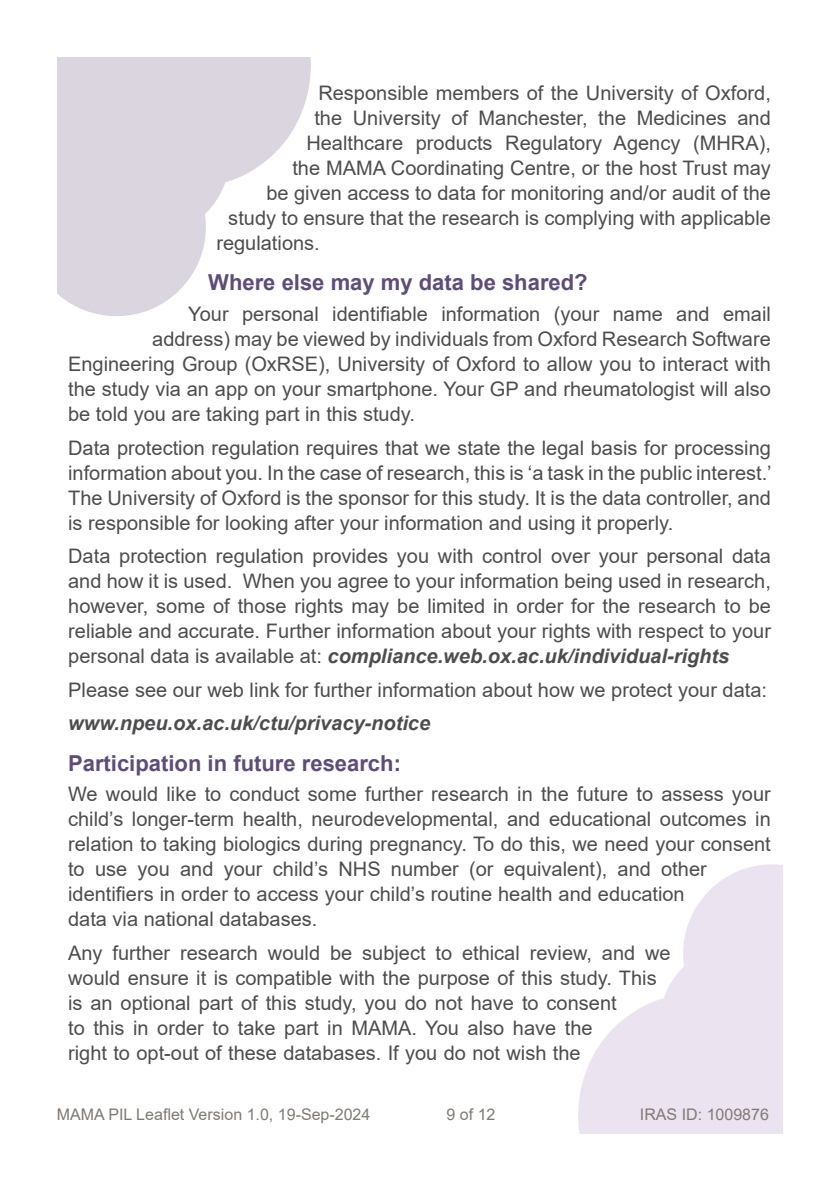
<style>
.page{position:relative;width:840px;height:1191px;background:#fff}
.page>*{position:absolute;margin:0;border:0;box-sizing:border-box;transform-origin:0 0}
.t1{font:700 22px "Arial";color:#5e4c79}
.t2{font:20px/25px "Arial";color:#4d4d4f;text-align:justify}
.t3{font:italic 700 20px "Arial";color:#4d4d4f}
.t4{font:16px "Arial";color:#817a73}
.s1{font-weight:700;font-style:italic}
</style>
<div class="page">
<svg style="left:57px;top:57px;width:254px;height:259px;fill:#dad5df"></svg>
<svg style="left:578px;top:864px;width:204px;height:270px;fill:#ece3f0"></svg>
<p class="t2" style="left:318px;top:80px;width:454px">Responsible members of the University of Oxford,</p>
<p class="t2" style="left:314px;top:105px;width:457px">the University of Manchester, the Medicines and</p>
<p class="t2" style="left:306px;top:130px;width:466px">Healthcare products Regulatory Agency (MHRA),</p>
<p class="t2" style="left:292px;top:155px;width:479px">the MAMA Coordinating Centre, or the host Trust may</p>
<p class="t2" style="left:266px;top:180px;width:505px">be given access to data for monitoring and/or audit of the</p>
<p class="t2" style="left:228px;top:205px;width:544px">study to ensure that the research is complying with applicable</p>
<p class="t2" style="left:216px;top:230px;width:105px">regulations.</p>
<p class="t1" style="left:208px;top:267px;width:381px">Where else may my data be shared?</p>
<p class="t2" style="left:188px;top:301px;width:584px">Your personal identifiable information (your name and email</p>
<p class="t2" style="left:152px;top:326px;width:619px">address) may be viewed by individuals from Oxford Research Software</p>
<p class="t2" style="left:68px;top:351px;width:704px">Engineering Group (OxRSE), University of Oxford to allow you to interact with</p>
<p class="t2" style="left:68px;top:376px;width:704px">the study via an app on your smartphone. Your GP and rheumatologist will also</p>
<p class="t2" style="left:68px;top:401px;width:348px">be told you are taking part in this study.</p>
<p class="t2" style="left:68px;top:435px;width:704px">Data protection regulation requires that we state the legal basis for processing information about you. In the case of research, this is ‘a task in the public interest.’ The University of Oxford is the sponsor for this study. It is the data controller, and is responsible for looking after your information and using it properly.</p>
<p class="t2" style="left:68px;top:543px;width:704px">Data protection regulation provides you with control over your personal data and how it is used. When you agree to your information being used in research, however, some of those rights may be limited in order for the research to be reliable and accurate. Further information about your rights with respect to your personal data is available at: <span class="s1">compliance.web.ox.ac.uk/individual-rights</span></p>
<p class="t2" style="left:68px;top:677px;width:700px">Please see our web link for further information about how we protect your data:</p>
<p class="t3" style="left:68px;top:709px;width:363px">www.npeu.ox.ac.uk/ctu/privacy-notice</p>
<p class="t1" style="left:68px;top:747px;width:334px">Participation in future research:</p>
<p class="t2" style="left:68px;top:781px;width:704px;text-align:left">We would like to conduct some further research in the future to assess your child’s longer-term health, neurodevelopmental, and educational outcomes in relation to taking biologics during pregnancy. To do this, we need your consent to use you and your child’s NHS number (or equivalent), and other identifiers in order to access your child’s routine health and education<br>data via national databases.</p>
<p class="t2" style="left:68px;top:940px;width:603px;text-align:left">Any further research would be subject to ethical review, and we would ensure it is compatible with the purpose of this study. This is an optional part of this study, you do not have to consent<br>to this in order to take part in MAMA. You also have the<br>right to opt-out of these databases. If you do not wish the</p>
<p class="t4" style="left:57px;top:1103px;width:315px">MAMA PIL Leaflet Version 1.0, 19-Sep-2024</p>
<p class="t4" style="left:446px;top:1103px;width:50px">9 of 12</p>
<p class="t4" style="left:639px;top:1103px;width:130px">IRAS ID: 1009876</p>
</div>
